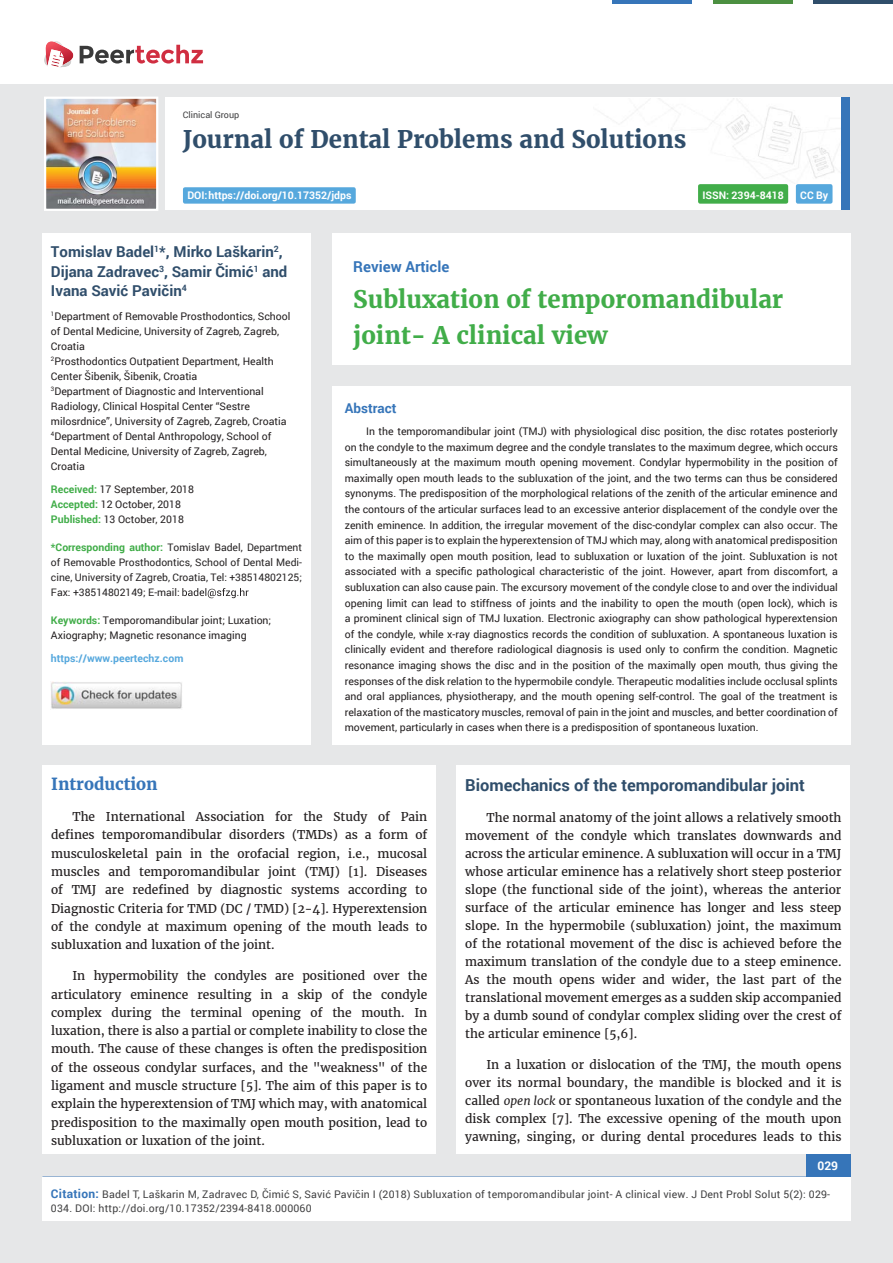
<style>
.page{position:relative;width:893px;height:1263px;background:#e6e7e8}
.page>*{position:absolute;margin:0;border:0;box-sizing:border-box;transform-origin:0 0}
.t1{font:700 24px/36px "Merriweather";color:#41ad49}
.t2{font:700 24px "Merriweather";color:#304e6b}
.t3{font:700 16.5px "Roboto";color:#304e6b}
.t4{font:700 16.5px "Merriweather";color:#3675b9}
.t5{font:700 15px/19.5px "Roboto";color:#304e6b}
.t6{font:700 15px "Roboto";color:#3675b9}
.t7{font:700 13.5px "Roboto";color:#3675b9}
.t8{font:12px/18.3px "Merriweather";color:#231f20;text-align:justify}
.t9{font:700 12px "Roboto";color:#fff}
.t10{font:10.5px/15.6px "Roboto";color:#231f20}
.t11{font:10.5px/13.5px "Roboto";letter-spacing:.02em;color:#404041}
.t12{font:700 10.5px "Roboto";color:#fff}
.t13{font:700 10.5px "Roboto";color:#56a8dd}
.t14{font:10.35px/15px "Roboto";color:#262324;text-align:justify}
.t15{font:9px "Roboto";color:#404041}
.s1{font-weight:700;color:#41ad49}
.s2{font-weight:700;font-size:10.5px;color:#41ad49}
.s3{font-style:italic}
.s4{font-weight:700;font-size:12px;color:#3675b9}
</style>
<div class="page">
<div style="left:165px;top:98px;width:684px;height:112px;background:#fff"></div>
<img style="left:607px;top:101px;width:234px;height:78px">
<div style="left:841px;top:98px;width:8px;height:112px;background:#3675b9"></div>
<img style="left:47px;top:100px;width:108px;height:108px">
<div style="left:44px;top:97px;width:114px;height:114px;border:2px solid #fff"></div>
<div style="left:0;top:0;width:893px;height:83px;background:#fff"></div>
<svg style="left:44px;top:41px;width:159px;height:27px"></svg>
<div style="left:698px;top:184px;width:90px;height:20px;background:#41ad49;border-radius:2px"></div>
<div style="left:796px;top:184px;width:36px;height:20px;background:#56a8dd;border-radius:2px"></div>
<hr style="left:713px;top:0;width:79px;height:3px;background:#4c9041">
<hr style="left:612px;top:0;width:80px;height:3px;background:#3675b9">
<hr style="left:813px;top:0;width:80px;height:3px;background:#304e6b">
<div style="left:806px;top:1154px;width:44px;height:51px;background:#3675b9"></div>
<div style="left:183px;top:187px;width:173px;height:17px;background:#56a8dd;border-radius:2px"></div>
<div style="left:42px;top:1177px;width:808px;height:43px;background:#fff"></div>
<div style="left:332px;top:386px;width:518px;height:358px;background:#fff"></div>
<div style="left:332px;top:233px;width:518px;height:132px;background:#fff"></div>
<div style="left:42px;top:233px;width:269px;height:511px;background:#fff"></div>
<svg style="left:182px;top:588px;width:67px;height:10px"></svg>
<div style="left:43px;top:765px;width:393px;height:389px;background:#fff"></div>
<div style="left:457px;top:765px;width:393px;height:389px;background:#fff"></div>
<img style="left:51px;top:681px;width:131px;height:28px">
<p class="t15" style="left:183px;top:108px;width:58px">Clinical Group</p>
<h1 class="t2" style="left:183px;top:124px;width:505px">Journal of Dental Problems and Solutions</h1>
<p class="t12" style="left:187px;top:188px;width:166px">DOI: https://doi.org/10.17352/jdps</p>
<p class="t12" style="left:702px;top:188px;width:83px">ISSN: 2394-8418</p>
<p class="t12" style="left:800px;top:188px;width:29px">CC By</p>
<h3 class="t5" style="left:51px;top:242px;width:238px">Tomislav Badel<sup>1</sup>*, Mirko Laškarin<sup>2</sup>,<br>Dijana Zadravec<sup>3</sup>, Samir Čimić<sup>1</sup> and<br>Ivana Savić Pavičin<sup>4</sup></h3>
<p class="t10" style="left:51px;top:308px;width:241px;line-height:15px"><sup>1</sup>Department of Removable Prosthodontics, School of Dental Medicine, University of Zagreb, Zagreb, Croatia<br><sup>2</sup>Prosthodontics Outpatient Department, Health Center Šibenik, Šibenik, Croatia<br><sup>3</sup>Department of Diagnostic and Interventional Radiology, Clinical Hospital Center “Sestre milosrdnice”, University of Zagreb, Zagreb, Croatia <sup>4</sup>Department of Dental Anthropology, School of Dental Medicine, University of Zagreb, Zagreb, Croatia</p>
<p class="t10" style="left:51px;top:482px;width:145px;line-height:15px"><span class="s1">Received:</span> 17 September, 2018<br><span class="s1">Accepted:</span> 12 October, 2018<br><span class="s1">Published:</span> 13 October, 2018</p>
<p class="t14" style="left:51px;top:539px;width:253px"><span class="s2">*Corresponding author:</span> Tomislav Badel, Department of Removable Prosthodontics, School of Dental Medi&shy;cine, University of Zagreb, Croatia, Tel: +38514802125; Fax: +38514802149; E-mail:</p>
<p class="t10" style="left:51px;top:612px;width:222px;line-height:15px"><span class="s1">Keywords:</span> Temporomandibular joint; Luxation;<br>Axiography; Magnetic resonance imaging</p>
<p class="t13" style="left:51px;top:651px;width:134px">https://www.peertechz.com</p>
<h3 class="t6" style="left:353px;top:256px;width:98px">Review Article</h3>
<h1 class="t1" style="left:353px;top:281px;width:432px">Subluxation of temporomandibular joint- A clinical view</h1>
<p class="t7" style="left:345px;top:399px;width:53px">Abstract</p>
<p class="t10" style="left:345px;top:423px;width:494px;text-align:justify;text-indent:21px">In the temporomandibular joint (TMJ) with physiological disc position, the disc rotates posteriorly on the condyle to the maximum degree and the condyle translates to the maximum degree, which occurs simultaneously at the maximum mouth opening movement. Condylar hypermobility in the position of maximally open mouth leads to the subluxation of the joint, and the two terms can thus be considered synonyms. The predisposition of the morphological relations of the zenith of the articular eminence and the contours of the articular surfaces lead to an excessive anterior displacement of the condyle over the zenith eminence. In addition, the irregular movement of the disc-condylar complex can also occur. The aim of this paper is to explain the hyperextension of TMJ which may, along with anatomical predisposition to the maximally open mouth position, lead to subluxation or luxation of the joint. Subluxation is not associated with a specific pathological characteristic of the joint. However, apart from discomfort, a subluxation can also cause pain. The excursory movement of the condyle close to and over the individual opening limit can lead to stiffness of joints and the inability to open the mouth (open lock), which is a prominent clinical sign of TMJ luxation. Electronic axiography can show pathological hyperextension of the condyle, while x-ray diagnostics records the condition of subluxation. A spontaneous luxation is clinically evident and therefore radiological diagnosis is used only to confirm the condition. Magnetic resonance imaging shows the disc and in the position of the maximally open mouth, thus giving the responses of the disk relation to the hypermobile condyle. Therapeutic modalities include occlusal splints and oral appliances, physiotherapy, and the mouth opening self-control. The goal of the treatment is relaxation of the masticatory muscles, removal of pain in the joint and muscles, and better coordination of movement, particularly in cases when there is a predisposition of spontaneous luxation.</p>
<h2 class="t4" style="left:51px;top:774px;width:108px">Introduction</h2>
<p class="t8" style="left:51px;top:808px;width:378px;text-indent:21px">The International Association for the Study of Pain defines temporomandibular disorders (TMDs) as a form of musculoskeletal pain in the orofacial region, i.e., mucosal muscles and temporomandibular joint (TMJ) [1]. Diseases of TMJ are redefined by diagnostic systems according to Diagnostic Criteria for TMD (DC / TMD) [2-4]. Hyperextension of the condyle at maximum opening of the mouth leads to subluxation and luxation of the joint.</p>
<p class="t8" style="left:51px;top:967px;width:378px;text-indent:21px">In hypermobility the condyles are positioned over the articulatory eminence resulting in a skip of the condyle complex during the terminal opening of the mouth. In luxation, there is also a partial or complete inability to close the mouth. The cause of these changes is often the predisposition of the osseous condylar surfaces, and the "weakness" of the ligament and muscle structure [5]. The aim of this paper is to explain the hyperextension of TMJ which may, with anatomical predisposition to the maximally open mouth position, lead to subluxation or luxation of the joint.</p>
<h2 class="t3" style="left:465px;top:774px;width:341px">Biomechanics of the temporomandibular joint</h2>
<p class="t8" style="left:465px;top:809px;width:378px;text-indent:21px">The normal anatomy of the joint allows a relatively smooth movement of the condyle which translates downwards and across the articular eminence. A subluxation will occur in a TMJ whose articular eminence has a relatively short steep posterior slope (the functional side of the joint), whereas the anterior surface of the articular eminence has longer and less steep slope. In the hypermobile (subluxation) joint, the maximum of the rotational movement of the disc is achieved before the maximum translation of the condyle due to a steep eminence.<br>As the mouth opens wider and wider, the last part of the translational movement emerges as a sudden skip accompanied by a dumb sound of condylar complex sliding over the crest of the articular eminence [5,6].</p>
<p class="t8" style="left:465px;top:1055px;width:378px;text-indent:21px">In a luxation or dislocation of the TMJ, the mouth opens over its normal boundary, the mandible is blocked and it is called <span class="s3">open lock</span> or spontaneous luxation of the condyle and the disk complex [7]. The excessive opening of the mouth upon yawning, singing, or during dental procedures leads to this</p>
<p class="t9" style="left:817px;top:1158px;width:22px">029</p>
<p class="t11" style="left:51px;top:1188px;width:780px"><span class="s4">Citation:</span> Badel T, Laškarin M, Zadravec D, Čimić S, Savić Pavičin I (2018) Subluxation of temporomandibular joint- A clinical view. J Dent Probl Solut 5(2): 029-<br>034. DOI: http://doi.org/10.17352/2394-8418.000060</p>
</div>
